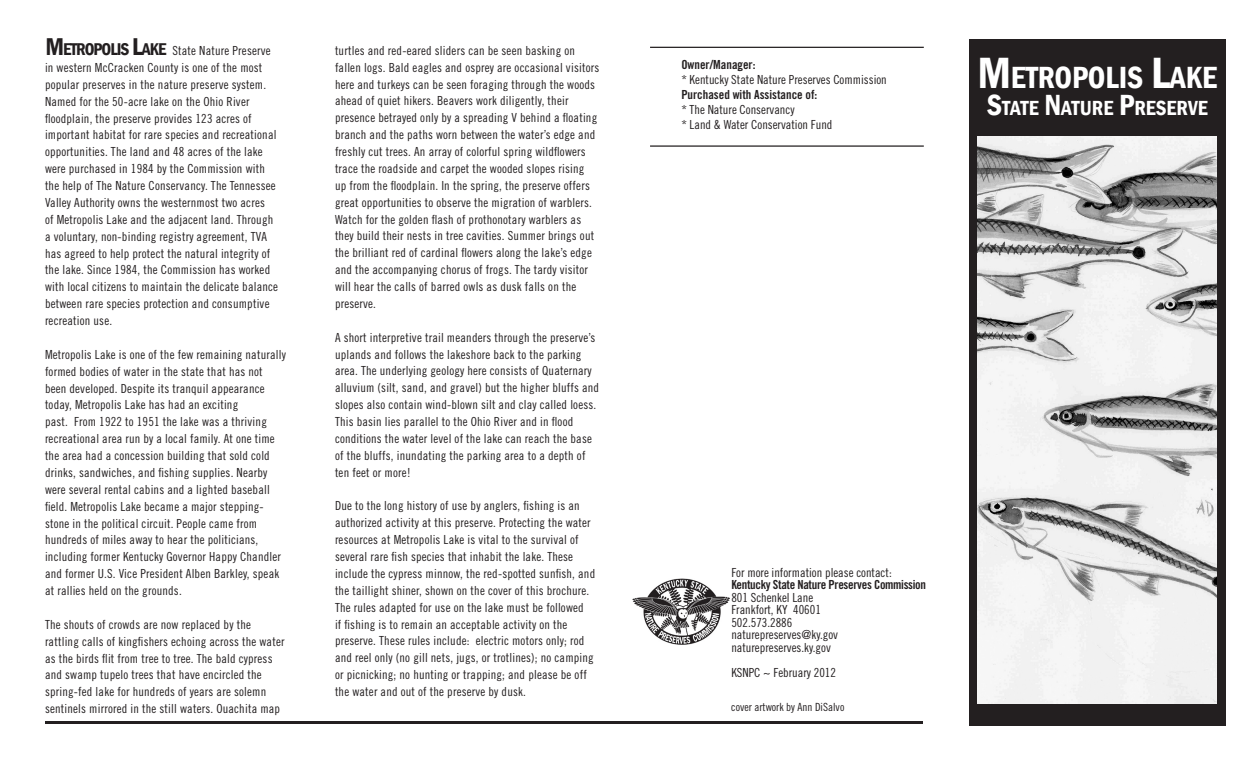
<style>
.page{position:relative;width:1260px;height:765px;background:#fff}
.page>*{position:absolute;margin:0;border:0;box-sizing:border-box;transform-origin:0 0}
.t1{font:600 condensed 31.5px "Franklin Gothic";letter-spacing:-.005em;color:#fff}
.t2{font:600 condensed 21px "Franklin Gothic";color:#fff}
.t3{font:600 condensed 17.5px "Franklin Gothic";letter-spacing:-.055em;color:#231f20}
.t4{font:12.5px/16.9px "Trade Gothic Cond Eighteen";letter-spacing:.015em;color:#231f20}
.t5{font:12.5px "Trade Gothic Bold Cond Twenty";color:#231f20}
.t6{font:12.5px "Trade Gothic Bold Cond Twenty";letter-spacing:-.025em;color:#231f20}
.t7{font:11.25px "Trade Gothic Cond Eighteen";color:#231f20}
.s1{font-size:25px}
.s2{font-size:45px}
.s3{font-size:30px}
</style>
<div class="page">
<hr style="left:45px;top:721px;width:877px;height:3px;background:#231f20">
<hr style="left:650px;top:47px;width:274px;height:1px;background:#231f20">
<hr style="left:650px;top:145px;width:274px;height:2px;background:#231f20">
<img style="left:632px;top:578px;width:98px;height:66px">
<div style="left:969px;top:39px;width:256px;height:687px;background:#231f20"></div>
<img style="left:977px;top:136px;width:239px;height:568px">
<h3 class="t3" style="left:45px;top:38px;width:123px"><span class="s1">M</span>ETROPOLIS <span class="s1">L</span>AKE</h3>
<p class="t4" style="left:335px;top:42px;width:266px">turtles and red-eared sliders can be seen basking on fallen logs. Bald eagles and osprey are occasional visitors here and turkeys can be seen foraging through the woods ahead of quiet hikers. Beavers work diligently, their presence betrayed only by a spreading V behind a floating branch and the paths worn between the water’s edge and freshly cut trees. An array of colorful spring wildflowers trace the roadside and carpet the wooded slopes rising<br>up from the floodplain. In the spring, the preserve offers great opportunities to observe the migration of warblers.<br>Watch for the golden flash of prothonotary warblers as they build their nests in tree cavities. Summer brings out the brilliant red of cardinal flowers along the lake’s edge and the accompanying chorus of frogs. The tardy visitor will hear the calls of barred owls as dusk falls on the preserve.</p>
<p class="t4" style="left:335px;top:329px;width:266px">A short interpretive trail meanders through the preserve’s uplands and follows the lakeshore back to the parking area. The underlying geology here consists of Quaternary alluvium (silt, sand, and gravel) but the higher bluffs and slopes also contain wind-blown silt and clay called loess.<br>This basin lies parallel to the Ohio River and in flood conditions the water level of the lake can reach the base of the bluffs, inundating the parking area to a depth of ten feet or more!</p>
<p class="t4" style="left:335px;top:497px;width:262px">Due to the long history of use by anglers, fishing is an authorized activity at this preserve. Protecting the water resources at Metropolis Lake is vital to the survival of several rare fish species that inhabit the lake. These include the cypress minnow, the red-spotted sunfish, and the taillight shiner, shown on the cover of this brochure.<br>The rules adapted for use on the lake must be followed<br>if fishing is to remain an acceptable activity on the preserve. These rules include: electric motors only; rod and reel only (no gill nets, jugs, or trotlines); no camping or picnicking; no hunting or trapping; and please be off the water and out of the preserve by dusk.</p>
<p class="t4" style="left:45px;top:42px;width:235px;text-indent:128px">State Nature Preserve in western McCracken County is one of the most popular preserves in the nature preserve system.<br>Named for the 50-acre lake on the Ohio River floodplain, the preserve provides 123 acres of important habitat for rare species and recreational opportunities. The land and 48 acres of the lake were purchased in 1984 by the Commission with the help of The Nature Conservancy. The Tennessee Valley Authority owns the westernmost two acres<br>of Metropolis Lake and the adjacent land. Through a voluntary, non-binding registry agreement, TVA has agreed to help protect the natural integrity of the lake. Since 1984, the Commission has worked with local citizens to maintain the delicate balance between rare species protection and consumptive recreation use.</p>
<p class="t4" style="left:45px;top:346px;width:242px">Metropolis Lake is one of the few remaining naturally formed bodies of water in the state that has not been developed. Despite its tranquil appearance today, Metropolis Lake has had an exciting<br>past. From 1922 to 1951 the lake was a thriving recreational area run by a local family. At one time the area had a concession building that sold cold drinks, sandwiches, and fishing supplies. Nearby were several rental cabins and a lighted baseball field. Metropolis Lake became a major stepping&shy;stone in the political circuit. People came from hundreds of miles away to hear the politicians, including former Kentucky Governor Happy Chandler and former U.S. Vice President Alben Barkley, speak at rallies held on the grounds.</p>
<p class="t4" style="left:45px;top:616px;width:241px">The shouts of crowds are now replaced by the rattling calls of kingfishers echoing across the water as the birds flit from tree to tree. The bald cypress and swamp tupelo trees that have encircled the spring-fed lake for hundreds of years are solemn sentinels mirrored in the still waters. Ouachita map</p>
<p class="t5" style="left:681px;top:56px;width:76px">Owner/Manager:</p>
<p class="t4" style="left:681px;top:71px;width:207px">* Kentucky State Nature Preserves Commission</p>
<p class="t5" style="left:681px;top:86px;width:138px">Purchased with Assistance of:</p>
<p class="t4" style="left:681px;top:101px;width:153px;line-height:15px">* The Nature Conservancy<br>* Land &amp; Water Conservation Fund</p>
<h1 class="t1" style="left:977px;top:56px;width:241px"><span class="s2">M</span>ETROPOLIS <span class="s2">L</span>AKE</h1>
<h2 class="t2" style="left:987px;top:94px;width:222px"><span class="s3">S</span>TATE <span class="s3">N</span>ATURE <span class="s3">P</span>RESERVE</h2>
<p class="t4" style="left:731px;top:564px;width:162px">For more information please contact:</p>
<p class="t6" style="left:731px;top:577px;width:196px">Kentucky State Nature Preserves Commission</p>
<p class="t4" style="left:731px;top:591px;width:108px;line-height:12.5px">801 Schenkel Lane<br>Frankfort, KY 40601<br>502.573.2886 naturepreserves@ky.gov naturepreserves.ky.gov</p>
<p class="t4" style="left:731px;top:664px;width:106px">KSNPC ~ February 2012</p>
<p class="t7" style="left:731px;top:700px;width:115px">cover artwork by Ann DiSalvo</p>
</div>
